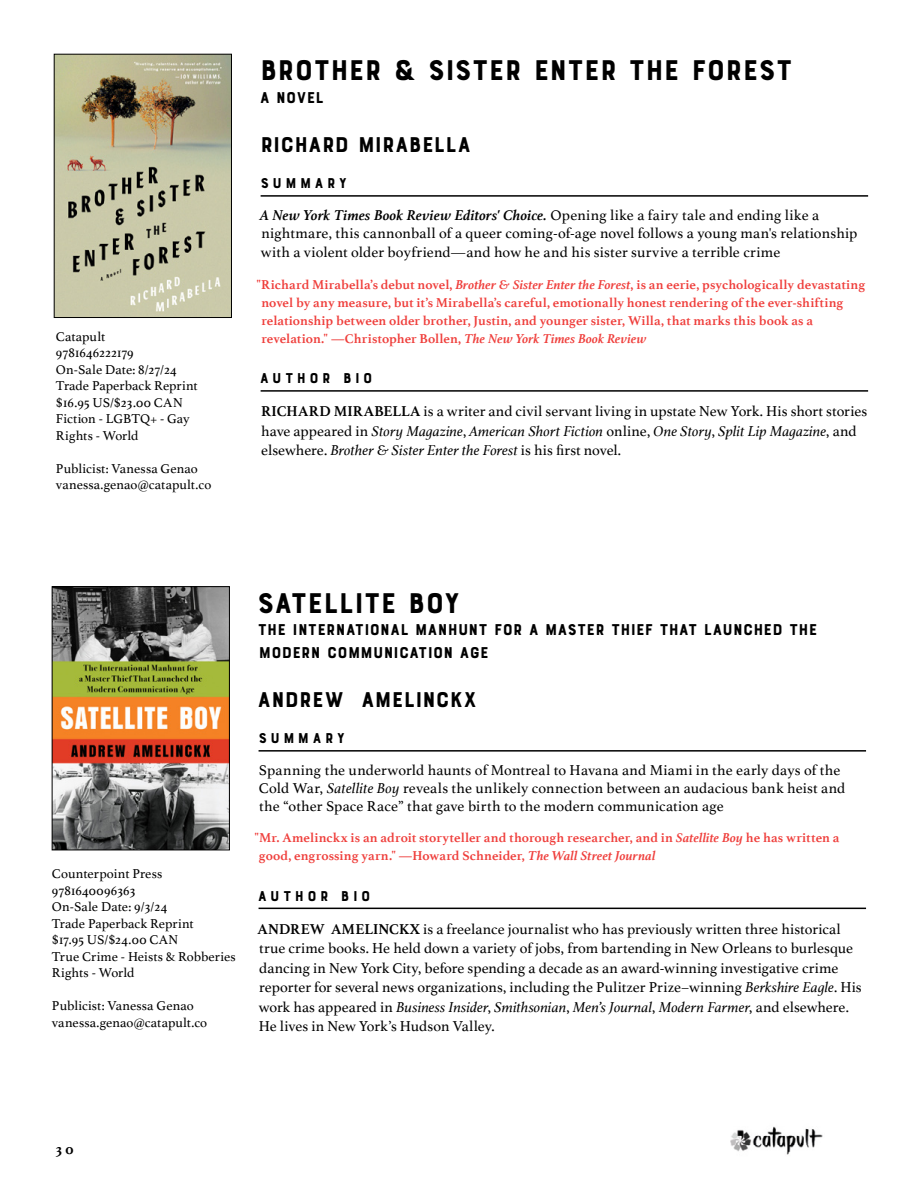
<style>
.page{position:relative;width:918px;height:1188px;background:#fff}
.page>*{position:absolute;margin:0;border:0;box-sizing:border-box;transform-origin:0 0}
.t1{font:30px "Bourton Base";letter-spacing:.015em;color:#000}
.t2{font:22.5px "Bourton Base";letter-spacing:.005em;color:#000}
.t3{font:16.5px/22.5px "Bourton Base";letter-spacing:.01em;color:#000}
.t4{font:15px/19.5px "Athelas";letter-spacing:.005em;color:#000}
.t5{font:15px "Bourton Base";letter-spacing:.23em;color:#000}
.t6{font:700 15px "Athelas";color:#000}
.t7{font:700 13.5px/18px "Athelas";letter-spacing:.005em;color:#ef3e3b}
.t8{font:13.5px/16.5px "Athelas";letter-spacing:.005em;color:#000}
.s1{font-weight:700;font-style:italic}
.s2{font-style:italic}
.s3{font-weight:700}
</style>
<div class="page">
<img style="left:730px;top:1126px;width:93px;height:29px">
<hr style="left:261px;top:195px;width:607px;height:2px;background:#000">
<hr style="left:261px;top:390px;width:607px;height:2px;background:#000">
<img style="left:56px;top:56px;width:174px;height:260px">
<div style="left:54px;top:54px;width:178px;height:264px;border:1px solid #000"></div>
<hr style="left:259px;top:750px;width:607px;height:2px;background:#000">
<hr style="left:259px;top:908px;width:607px;height:1px;background:#000">
<img style="left:54px;top:588px;width:174px;height:260px">
<div style="left:52px;top:586px;width:178px;height:264px;border:1px solid #000"></div>
<p class="t8" style="left:56px;top:328px;width:143px">Catapult<br>9781646222179<br>On-Sale Date: 8/27/24<br>Trade Paperback Reprint $16.95 US/$23.00 CAN<br>Fiction - LGBTQ+ - Gay<br>Rights - World</p>
<p class="t8" style="left:56px;top:460px;width:157px">Publicist: Vanessa Genao vanessa.genao@catapult.co</p>
<h1 class="t1" style="left:260px;top:52px;width:533px">BROTHER &amp; SISTER ENTER THE FOREST</h1>
<p class="t3" style="left:260px;top:87px;width:65px">A NOVEL</p>
<h2 class="t2" style="left:260px;top:131px;width:212px">RICHARD MIRABELLA</h2>
<p class="t5" style="left:261px;top:174px;width:88px">SUMMARY</p>
<p class="t4" style="left:260px;top:206px;width:599px;line-height:18px"><span class="s1">A New York Times Book Review Editors' Choice.</span> Opening like a fairy tale and ending like a nightmare, this cannonball of a queer coming-of-age novel follows a young man's relationship</p>
<p class="t4" style="left:261px;top:242px;width:521px">with a violent older boyfriend—and how he and his sister survive a terrible crime</p>
<p class="t7" style="left:261px;top:275px;width:605px;text-indent:-5px">"Richard Mirabella’s debut novel, <span class="s2">Brother &amp; Sister Enter the Forest</span>, is an eerie, psychologically devastating novel by any measure, but it’s Mirabella’s careful, emotionally honest rendering of the ever-shifting relationship between older brother, Justin, and younger sister, Willa, that marks this book as a revelation." —Christopher Bollen, <span class="s2">The New York Times Book Review</span></p>
<p class="t5" style="left:260px;top:369px;width:114px">AUTHOR BIO</p>
<p class="t4" style="left:261px;top:401px;width:608px"><span class="s3">RICHARD MIRABELLA</span> is a writer and civil servant living in upstate New York. His short stories have appeared in <span class="s2">Story Magazine</span>, <span class="s2">American Short Fiction</span> online, <span class="s2">One Story</span>, <span class="s2">Split Lip Magazine</span>, and elsewhere. <span class="s2">Brother &amp; Sister Enter the Forest</span> is his first novel.</p>
<p class="t8" style="left:52px;top:865px;width:185px">Counterpoint Press<br>9781640096363<br>On-Sale Date: 9/3/24<br>Trade Paperback Reprint<br>$17.95 US/$24.00 CAN<br>True Crime - Heists &amp; Robberies<br>Rights - World</p>
<p class="t8" style="left:52px;top:997px;width:157px">Publicist: Vanessa Genao vanessa.genao@catapult.co</p>
<h1 class="t1" style="left:258px;top:584px;width:204px">SATELLITE BOY</h1>
<p class="t3" style="left:258px;top:619px;width:561px">THE INTERNATIONAL MANHUNT FOR A MASTER THIEF THAT LAUNCHED THE<br>MODERN COMMUNICATION AGE</p>
<h2 class="t2" style="left:258px;top:686px;width:220px">ANDREW AMELINCKX</h2>
<p class="t5" style="left:259px;top:729px;width:88px">SUMMARY</p>
<p class="t4" style="left:259px;top:760px;width:588px;line-height:18px">Spanning the underworld haunts of Montreal to Havana and Miami in the early days of the<br>Cold War, <span class="s2">Satellite Boy</span> reveals the unlikely connection between an audacious bank heist and the “other Space Race” that gave birth to the modern communication age</p>
<p class="t7" style="left:259px;top:829px;width:582px;text-indent:-5px">"Mr. Amelinckx is an adroit storyteller and thorough researcher, and in <span class="s2">Satellite Boy</span> he has written a good, engrossing yarn." —Howard Schneider, <span class="s2">The Wall Street Journal</span></p>
<p class="t5" style="left:258px;top:887px;width:114px">AUTHOR BIO</p>
<p class="t4" style="left:257px;top:919px;width:606px"><span class="s3">ANDREW AMELINCKX</span> is a freelance journalist who has previously written three historical true crime books. He held down a variety of jobs, from bartending in New Orleans to burlesque dancing in New York City, before spending a decade as an award-winning investigative crime reporter for several news organizations, including the Pulitzer Prize–winning <span class="s2">Berkshire Eagle</span>. His work has appeared in <span class="s2">Business Insider</span>, <span class="s2">Smithsonian</span>, <span class="s2">Men’s Journal</span>, <span class="s2">Modern Farmer</span>, and elsewhere.<br>He lives in New York’s Hudson Valley.</p>
<p class="t6" style="left:56px;top:1137px;width:19px">30</p>
</div>
